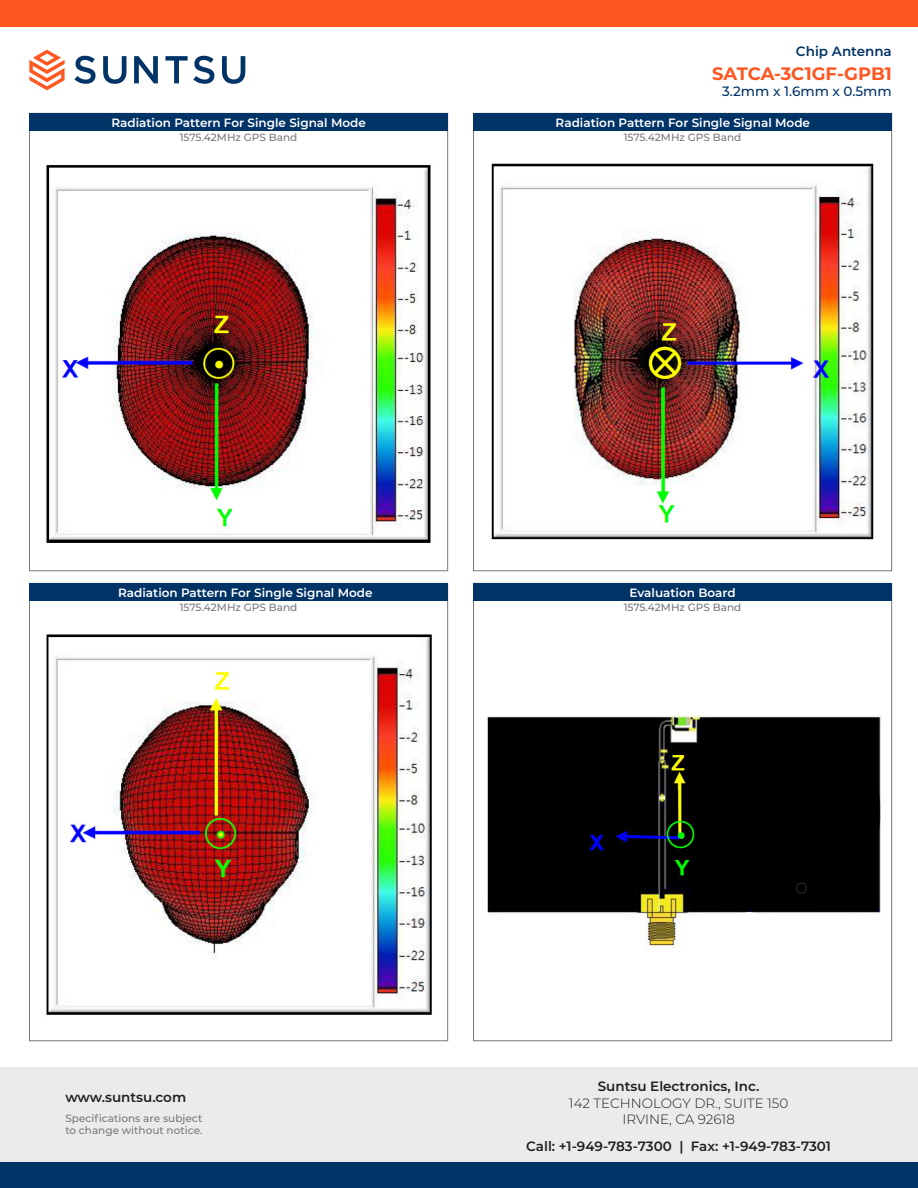
<style>
.page{position:relative;width:918px;height:1188px;background:#fff}
.page>*{position:absolute;margin:0;border:0;box-sizing:border-box;transform-origin:0 0}
.t1{font:700 18px "Montserrat";color:#ff5722}
.t2{font:600 13.5px "Montserrat";color:#231f20}
.t3{font:300 13.5px/16.2px "Montserrat";color:#231f20;text-align:center}
.t4{font:500 13.5px "Montserrat";color:#036}
.t5{font:600 13.5px "Montserrat";color:#036}
.t6{font:600 12px "Montserrat";color:#fff}
.t7{font:500 10.5px/12.6px "Montserrat";color:#787878}
</style>
<div class="page">
<div style="left:0;top:1067px;width:918px;height:121px;background:#ebebeb"></div>
<svg style="left:74px;top:56px;width:22px;height:28px"></svg>
<svg style="left:103px;top:56px;width:24px;height:28px"></svg>
<svg style="left:134px;top:56px;width:24px;height:27px"></svg>
<svg style="left:222px;top:56px;width:23px;height:28px"></svg>
<svg style="left:29px;top:50px;width:36px;height:40px"></svg>
<svg style="left:165px;top:56px;width:49px;height:28px"></svg>
<div style="left:0;top:0;width:918px;height:27px;background:#ff5722"></div>
<div style="left:0;top:1162px;width:918px;height:26px;background:#036"></div>
<img style="left:46px;top:165px;width:385px;height:378px">
<div style="left:30px;top:113px;width:418px;height:18px;background:#036"></div>
<img style="left:491px;top:163px;width:383px;height:377px">
<div style="left:474px;top:113px;width:418px;height:18px;background:#036"></div>
<img style="left:46px;top:634px;width:386px;height:381px">
<div style="left:30px;top:583px;width:418px;height:18px;background:#036"></div>
<div style="left:474px;top:583px;width:418px;height:18px;background:#036"></div>
<img style="left:487px;top:715px;width:394px;height:234px">
<p class="t5" style="left:796px;top:42px;width:97px">Chip Antenna</p>
<p class="t4" style="left:722px;top:82px;width:171px">3.2mm x 1.6mm x 0.5mm</p>
<h1 class="t1" style="left:712px;top:60px;width:181px">SATCA-3C1GF-GPB1</h1>
<p class="t6" style="left:112px;top:114px;width:256px">Radiation Pattern For Single Signal Mode</p>
<p class="t6" style="left:556px;top:114px;width:256px">Radiation Pattern For Single Signal Mode</p>
<p class="t7" style="left:180px;top:131px;width:119px">1575.42MHz GPS Band</p>
<p class="t7" style="left:624px;top:131px;width:119px">1575.42MHz GPS Band</p>
<p class="t6" style="left:118px;top:584px;width:256px">Radiation Pattern For Single Signal Mode</p>
<p class="t6" style="left:630px;top:584px;width:107px">Evaluation Board</p>
<p class="t7" style="left:180px;top:601px;width:119px">1575.42MHz GPS Band</p>
<p class="t7" style="left:624px;top:601px;width:119px">1575.42MHz GPS Band</p>
<p class="t2" style="left:65px;top:1088px;width:122px">www.suntsu.com</p>
<p class="t7" style="left:65px;top:1111px;width:139px">Specifications are subject to change without notice.</p>
<p class="t2" style="left:598px;top:1077px;width:163px">Suntsu Electronics, Inc.</p>
<p class="t3" style="left:569px;top:1094px;width:221px">142 TECHNOLOGY DR., SUITE 150<br>IRVINE, CA 92618</p>
<p class="t2" style="left:526px;top:1137px;width:306px">Call: +1-949-783-7300 | Fax: +1-949-783-7301</p>
</div>
